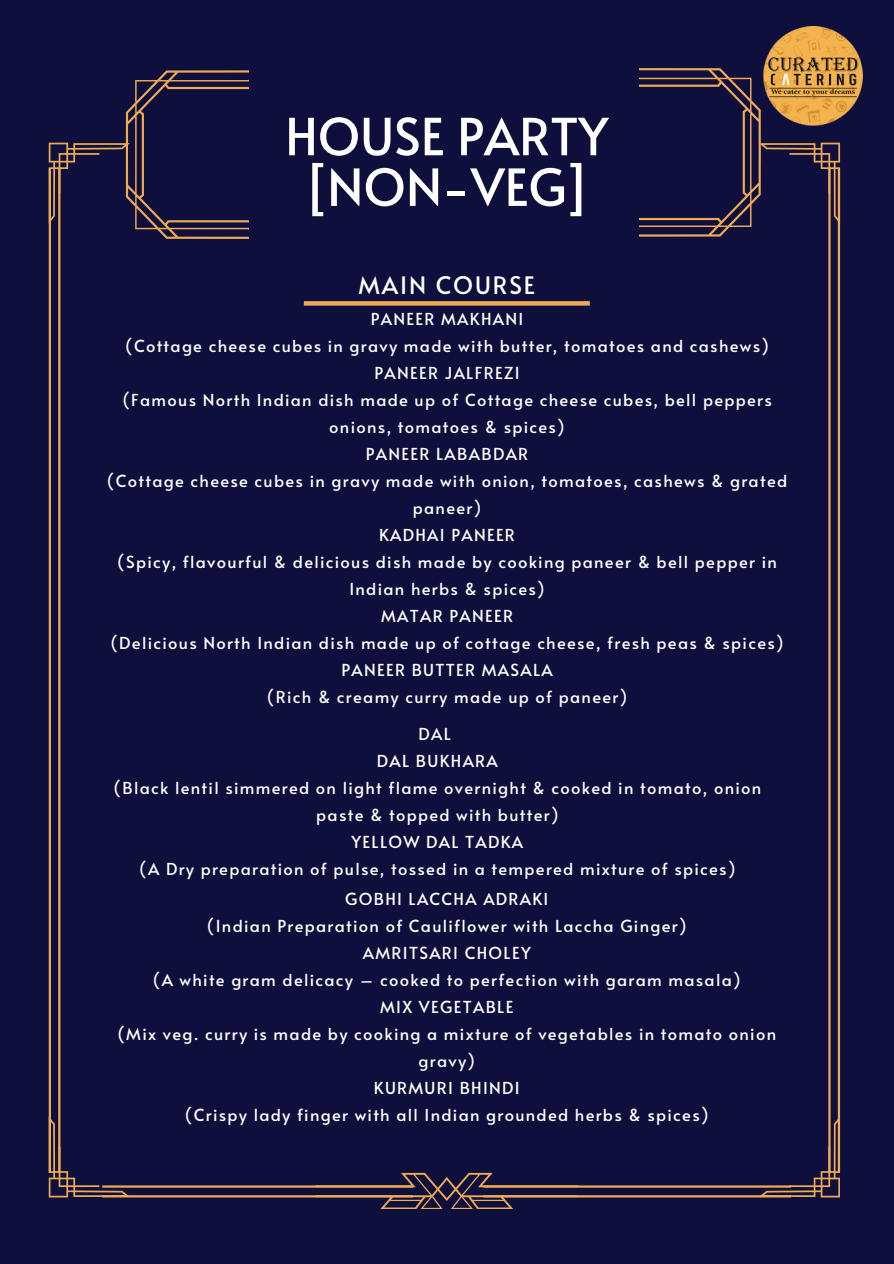
<style>
.page{position:relative;width:894px;height:1264px;background:#fff}
.page>*{position:absolute;margin:0;border:0;box-sizing:border-box;transform-origin:0 0}
.t1{font:51px/50.7px "Alata";color:#fff;text-align:center}
.t2{font:24px "Alata";letter-spacing:.08em;color:#fff}
.t3{font:16.5px/27px "Alata";letter-spacing:.08em;color:#fff;text-align:center}
</style>
<div class="page">
<div style="left:0;top:0;width:893px;height:1263px;background:#0f0f3d"></div>
<hr style="left:828px;top:168px;width:2px;height:1004px;background:#eeab54">
<hr style="left:102px;top:1185px;width:311px;height:2px;background:#eeab54">
<hr style="left:483px;top:1185px;width:307px;height:2px;background:#eeab54">
<hr style="left:102px;top:1195px;width:311px;height:2px;background:#eeab54">
<hr style="left:483px;top:1195px;width:307px;height:2px;background:#eeab54">
<hr style="left:837px;top:168px;width:2px;height:1004px;background:#eeab54">
<svg style="left:315px;top:1172px;width:263px;height:36px"></svg>
<svg style="left:639px;top:68px;width:200px;height:175px"></svg>
<svg style="left:758px;top:1116px;width:81px;height:81px"></svg>
<hr style="left:49px;top:168px;width:2px;height:1004px;background:#eeab54">
<hr style="left:58px;top:168px;width:2px;height:1004px;background:#eeab54">
<svg style="left:49px;top:1116px;width:81px;height:81px"></svg>
<svg style="left:49px;top:70px;width:199px;height:175px"></svg>
<img style="left:763px;top:26px;width:99px;height:99px">
<svg style="left:304px;top:301px;width:285px;height:4px"></svg>
<p class="t1" style="left:285px;top:109px;width:324px">HOUSE PARTY [NON-VEG]</p>
<h2 class="t2" style="left:358px;top:268px;width:178px">MAIN COURSE</h2>
<p class="t3" style="left:107px;top:304px;width:681px">PANEER MAKHANI<br>(Cottage cheese cubes in gravy made with butter, tomatoes and cashews)<br>PANEER JALFREZI<br>(Famous North Indian dish made up of Cottage cheese cubes, bell peppers onions, tomatoes &amp; spices)<br>PANEER LABABDAR<br>(Cottage cheese cubes in gravy made with onion, tomatoes, cashews &amp; grated paneer)<br>KADHAI PANEER<br>(Spicy, flavourful &amp; delicious dish made by cooking paneer &amp; bell pepper in Indian herbs &amp; spices)<br>MATAR PANEER<br>(Delicious North Indian dish made up of cottage cheese, fresh peas &amp; spices)<br>PANEER BUTTER MASALA<br>(Rich &amp; creamy curry made up of paneer)</p>
<p class="t3" style="left:113px;top:719px;width:649px">DAL<br>DAL BUKHARA<br>(Black lentil simmered on light flame overnight &amp; cooked in tomato, onion paste &amp; topped with butter)<br>YELLOW DAL TADKA<br>(A Dry preparation of pulse, tossed in a tempered mixture of spices)</p>
<p class="t3" style="left:117px;top:884px;width:660px">GOBHI LACCHA ADRAKI<br>(Indian Preparation of Cauliflower with Laccha Ginger)<br>AMRITSARI CHOLEY<br>(A white gram delicacy – cooked to perfection with garam masala)<br>MIX VEGETABLE<br>(Mix veg. curry is made by cooking a mixture of vegetables in tomato onion gravy)<br>KURMURI BHINDI<br>(Crispy lady finger with all Indian grounded herbs &amp; spices)</p>
</div>
